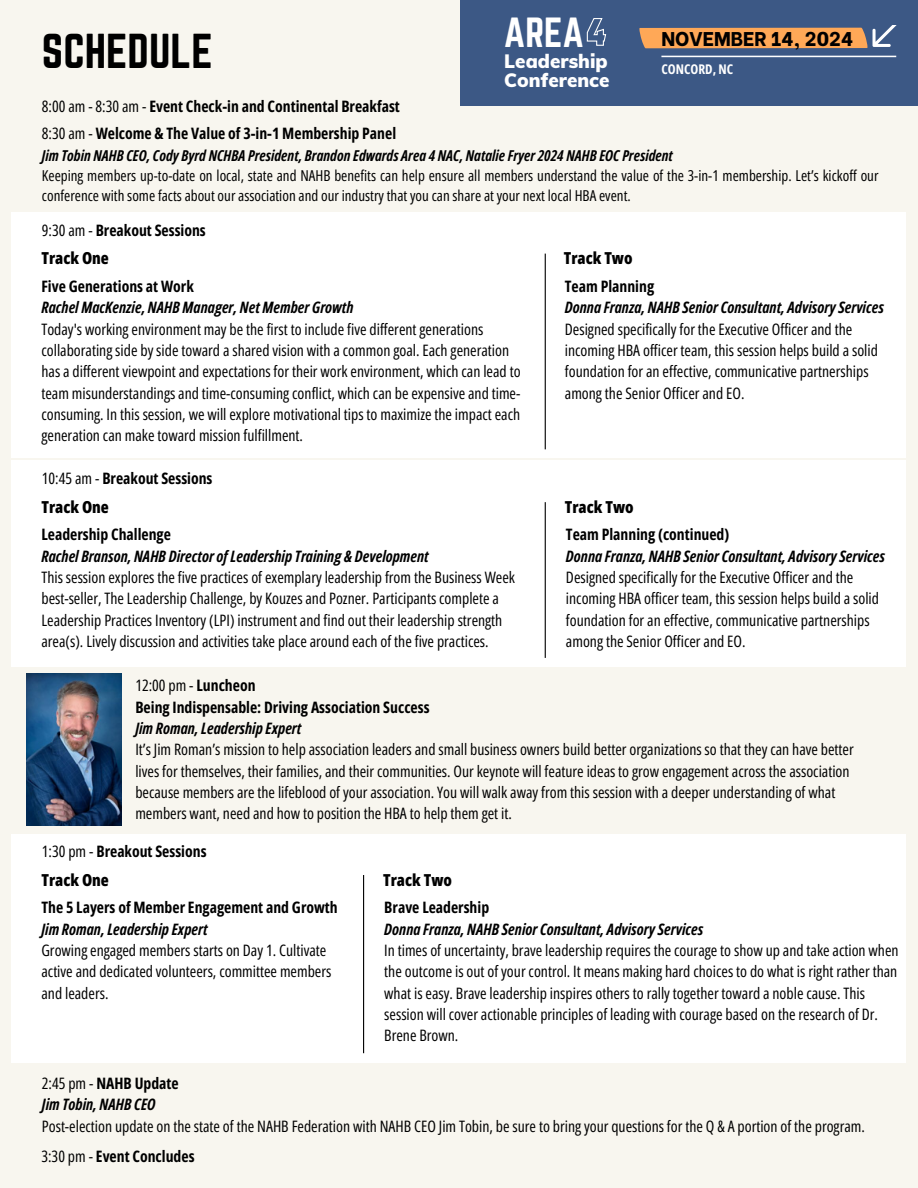
<style>
.page{position:relative;width:918px;height:1188px;background:#f8f6ef}
.page>*{position:absolute;margin:0;border:0;box-sizing:border-box;transform-origin:0 0}
.t1{font:42.9px "Norwester";color:#000}
.t2{font:36.9px "Norwester";color:#fff}
.t3{font:800 19.8px "Be Vietnam";color:#000}
.t4{font:900 18.9px/18.3px "Muli";color:#fff}
.t5{font:800 16.5px "Open Sans Condensed";color:#000}
.t6{font:15.75px/21.3px "Open Sans Condensed";color:#000}
.t7{font:700 15.75px "Open Sans Condensed";color:#000}
.t8{font:italic 700 15.75px "Open Sans Condensed";color:#000}
.t9{font:15px/20.2px "Open Sans Condensed";color:#000}
.t10{font:italic 700 15px "Open Sans Condensed";color:#000}
.t11{font:700 13.35px "Open Sans Condensed";color:#fff}
.s1{font-family:"Dynamo Com";font-weight:700;font-stretch:condensed;font-size:40.05px;color:rgb(0 0 0/0)}
.s2{font-weight:400}
.s3{font-weight:700}
</style>
<div class="page">
<div style="left:460px;top:0;width:458px;height:105px;background:#3c5885"></div>
<svg style="left:639px;top:25px;width:257px;height:23px"></svg>
<hr style="left:661px;top:56px;width:235px;height:1px;background:#fff">
<div style="left:11px;top:212px;width:894px;height:245px;background:#fff"></div>
<hr style="left:545px;top:254px;width:1px;height:195px;background:#000">
<div style="left:11px;top:461px;width:894px;height:206px;background:#fff"></div>
<hr style="left:545px;top:502px;width:1px;height:156px;background:#000">
<div style="left:11px;top:834px;width:894px;height:228px;background:#fff"></div>
<hr style="left:363px;top:875px;width:1px;height:178px;background:#000">
<img style="left:27px;top:674px;width:94px;height:151px">
<svg style="left:586px;top:18px;width:21px;height:28px"></svg>
<h2 class="t2" style="left:504px;top:11px;width:103px">AREA<span class="s1">4</span></h2>
<h4 class="t3" style="left:661px;top:22px;width:193px">NOVEMBER 14, 2024</h4>
<p class="t11" style="left:661px;top:60px;width:73px">CONCORD, NC</p>
<h1 class="t1" style="left:42px;top:25px;width:172px">SCHEDULE</h1>
<p class="t7" style="left:42px;top:96px;width:359px"><span class="s2">8:00 am - 8:30 am -</span> Event Check-in and Continental Breakfast</p>
<p class="t7" style="left:42px;top:123px;width:356px"><span class="s2">8:30 am -</span> Welcome &amp; The Value of 3-in-1 Membership Panel</p>
<p class="t10" style="left:42px;top:145px;width:633px">Jim Tobin NAHB CEO, Cody Byrd NCHBA President, Brandon Edwards Area 4 NAC, Natalie Fryer 2024 NAHB EOC President</p>
<p class="t9" style="left:42px;top:165px;width:838px">Keeping members up-to-date on local, state and NAHB benefits can help ensure all members understand the value of the 3-in-1 membership. Let’s kickoff our conference with some facts about our association and our industry that you can share at your next local HBA event.</p>
<p class="t4" style="left:504px;top:52px;width:107px">Leadership<br>Conference</p>
<p class="t7" style="left:42px;top:219px;width:165px"><span class="s2">9:30 am -</span> Breakout Sessions</p>
<p class="t5" style="left:41px;top:247px;width:69px">Track One</p>
<h5 class="t5" style="left:564px;top:247px;width:70px">Track Two</h5>
<p class="t7" style="left:41px;top:275px;width:154px">Five Generations at Work</p>
<p class="t8" style="left:41px;top:296px;width:314px">Rachel MacKenzie, NAHB Manager, Net Member Growth</p>
<p class="t6" style="left:41px;top:318px;width:481px">Today's working environment may be the first to include five different generations collaborating side by side toward a shared vision with a common goal. Each generation has a different viewpoint and expectations for their work environment, which can lead to team misunderstandings and time-consuming conflict, which can be expensive and time&shy;consuming. In this session, we will explore motivational tips to maximize the impact each generation can make toward mission fulfillment.</p>
<h5 class="t7" style="left:565px;top:275px;width:91px">Team Planning</h5>
<p class="t8" style="left:565px;top:296px;width:321px">Donna Franza, NAHB Senior Consultant, Advisory Services</p>
<p class="t6" style="left:565px;top:318px;width:315px">Designed specifically for the Executive Officer and the incoming HBA officer team, this session helps build a solid foundation for an effective, communicative partnerships among the Senior Officer and EO.</p>
<p class="t7" style="left:42px;top:468px;width:172px"><span class="s2">10:45 am -</span> Breakout Sessions</p>
<p class="t5" style="left:41px;top:495px;width:69px">Track One</p>
<h5 class="t5" style="left:565px;top:495px;width:70px">Track Two</h5>
<p class="t7" style="left:41px;top:523px;width:131px">Leadership Challenge</p>
<p class="t8" style="left:41px;top:545px;width:389px">Rachel Branson, NAHB Director of Leadership Training &amp; Development</p>
<p class="t6" style="left:41px;top:566px;width:475px">This session explores the five practices of exemplary leadership from the Business Week best-seller, The Leadership Challenge, by Kouzes and Pozner. Participants complete a Leadership Practices Inventory (LPI) instrument and find out their leadership strength area(s). Lively discussion and activities take place around each of the five practices.</p>
<h5 class="t7" style="left:566px;top:523px;width:165px">Team Planning (continued)</h5>
<p class="t8" style="left:566px;top:545px;width:321px">Donna Franza, NAHB Senior Consultant, Advisory Services</p>
<p class="t6" style="left:566px;top:566px;width:315px">Designed specifically for the Executive Officer and the incoming HBA officer team, this session helps build a solid foundation for an effective, communicative partnerships among the Senior Officer and EO.</p>
<p class="t6" style="left:135px;top:674px;width:122px">12:00 pm - <span class="s3">Luncheon</span></p>
<p class="t7" style="left:135px;top:696px;width:296px">Being Indispensable: Driving Association Success</p>
<p class="t8" style="left:135px;top:717px;width:168px">Jim Roman, Leadership Expert</p>
<p class="t6" style="left:135px;top:739px;width:720px">It’s Jim Roman’s mission to help association leaders and small business owners build better organizations so that they can have better lives for themselves, their families, and their communities. Our keynote will feature ideas to grow engagement across the association because members are the lifeblood of your association. You will walk away from this session with a deeper understanding of what members want, need and how to position the HBA to help them get it.</p>
<p class="t7" style="left:42px;top:841px;width:166px"><span class="s2">1:30 pm -</span> Breakout Sessions</p>
<p class="t5" style="left:41px;top:868px;width:69px">Track One</p>
<p class="t5" style="left:383px;top:868px;width:70px">Track Two</p>
<h5 class="t7" style="left:41px;top:896px;width:298px">The 5 Layers of Member Engagement and Growth</h5>
<p class="t8" style="left:41px;top:918px;width:168px">Jim Roman, Leadership Expert</p>
<p class="t6" style="left:41px;top:939px;width:291px">Growing engaged members starts on Day 1. Cultivate active and dedicated volunteers, committee members and leaders.</p>
<p class="t7" style="left:384px;top:896px;width:106px">Brave Leadership</p>
<h5 class="t8" style="left:384px;top:918px;width:321px">Donna Franza, NAHB Senior Consultant, Advisory Services</h5>
<p class="t6" style="left:384px;top:939px;width:516px">In times of uncertainty, brave leadership requires the courage to show up and take action when the outcome is out of your control. It means making hard choices to do what is right rather than what is easy. Brave leadership inspires others to rally together toward a noble cause. This session will cover actionable principles of leading with courage based on the research of Dr.<br>Brene Brown.</p>
<p class="t7" style="left:42px;top:1072px;width:138px"><span class="s2">2:45 pm -</span> NAHB Update</p>
<p class="t8" style="left:42px;top:1093px;width:115px">Jim Tobin, NAHB CEO</p>
<p class="t6" style="left:42px;top:1115px;width:825px">Post-election update on the state of the NAHB Federation with NAHB CEO Jim Tobin, be sure to bring your questions for the Q &amp; A portion of the program.</p>
<p class="t7" style="left:41px;top:1145px;width:155px"><span class="s2">3:30 pm -</span> Event Concludes</p>
</div>
